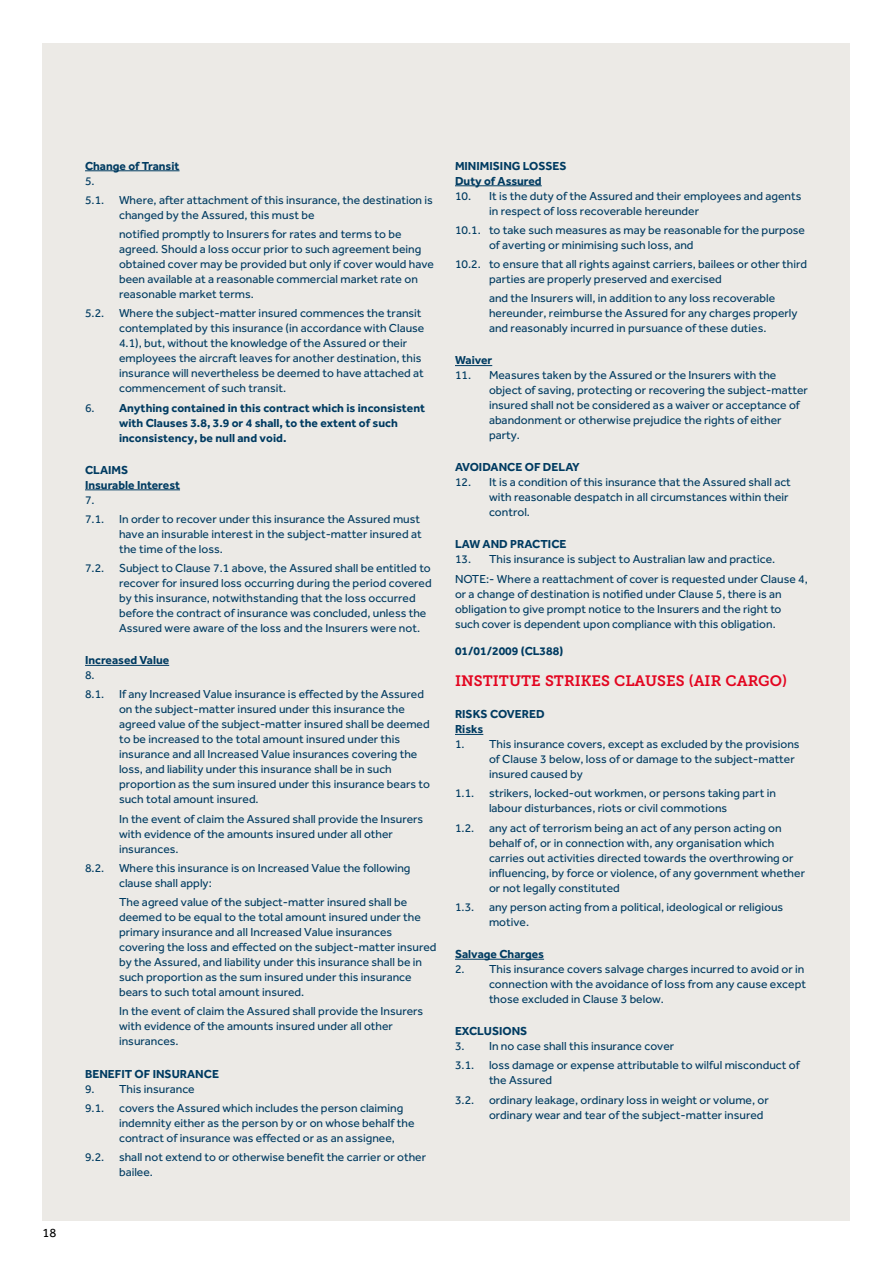
<style>
.page{position:relative;width:893px;height:1263px;background:#fff}
.page>*{position:absolute;margin:0;border:0;box-sizing:border-box;transform-origin:0 0}
.t1{font:15px "Museo Slab 700";color:#e30520}
.t2{font:12.75px "Effra Std";color:#000}
.t3{font:12px/15px "Effra Std";color:#003b61}
.t4{font:700 12px/15px "Effra Std";color:#003b61}
.s1{font-weight:400}
</style>
<div class="page">
<div style="left:43px;top:43px;width:807px;height:1177px;background:#eceae6"></div>
<hr style="left:85px;top:170px;width:95px;height:1px;background:#003b61">
<hr style="left:85px;top:489px;width:95px;height:1px;background:#003b61">
<hr style="left:85px;top:665px;width:84px;height:1px;background:#003b61">
<hr style="left:455px;top:185px;width:87px;height:1px;background:#003b61">
<hr style="left:455px;top:365px;width:37px;height:1px;background:#003b61">
<svg style="left:455px;top:734px;width:28px;height:1px"></svg>
<hr style="left:455px;top:959px;width:89px;height:1px;background:#003b61">
<p class="t2" style="left:43px;top:1225px;width:15px">18</p>
<p class="t4" style="left:85px;top:158px;width:96px">Change of Transit</p>
<p class="t3" style="left:85px;top:171px;width:349px;line-height:19.2px">5.<br>5.1. Where, after attachment of this insurance, the destination is</p>
<p class="t3" style="left:119px;top:205px;width:284px;line-height:19.2px">changed by the Assured, this must be<br>notified promptly to Insurers for rates and terms to be</p>
<p class="t3" style="left:119px;top:241px;width:316px">agreed. Should a loss occur prior to such agreement being obtained cover may be provided but only if cover would have been available at a reasonable commercial market rate on reasonable market terms.</p>
<p class="t3" style="left:119px;top:306px;width:307px;text-indent:-34px">5.2. Where the subject-matter insured commences the transit contemplated by this insurance (in accordance with Clause 4.1), but, without the knowledge of the Assured or their employees the aircraft leaves for another destination, this insurance will nevertheless be deemed to have attached at commencement of such transit.</p>
<p class="t4" style="left:119px;top:400px;width:308px;text-indent:-34px"><span class="s1">6.</span> Anything contained in this contract which is inconsistent with Clauses 3.8, 3.9 or 4 shall, to the extent of such inconsistency, be null and void.</p>
<p class="t4" style="left:85px;top:462px;width:96px">CLAIMS<br>Insurable Interest</p>
<p class="t3" style="left:85px;top:490px;width:337px;line-height:19.2px">7.<br>7.1. In order to recover under this insurance the Assured must</p>
<p class="t3" style="left:119px;top:526px;width:304px">have an insurable interest in the subject-matter insured at the time of the loss.</p>
<p class="t3" style="left:119px;top:560px;width:314px;text-indent:-34px">7.2. Subject to Clause 7.1 above, the Assured shall be entitled to recover for insured loss occurring during the period covered by this insurance, notwithstanding that the loss occurred before the contract of insurance was concluded, unless the Assured were aware of the loss and the Insurers were not.</p>
<p class="t4" style="left:85px;top:652px;width:86px">Increased Value</p>
<p class="t3" style="left:85px;top:665px;width:340px;line-height:19.2px">8.<br>8.1. If any Increased Value insurance is effected by the Assured</p>
<p class="t3" style="left:119px;top:702px;width:312px">on the subject-matter insured under this insurance the agreed value of the subject-matter insured shall be deemed to be increased to the total amount insured under this insurance and all Increased Value insurances covering the loss, and liability under this insurance shall be in such proportion as the sum insured under this insurance bears to such total amount insured.</p>
<p class="t3" style="left:119px;top:811px;width:306px">In the event of claim the Assured shall provide the Insurers with evidence of the amounts insured under all other insurances.</p>
<p class="t3" style="left:119px;top:860px;width:293px;text-indent:-34px">8.2. Where this insurance is on Increased Value the following clause shall apply:</p>
<p class="t3" style="left:119px;top:894px;width:319px">The agreed value of the subject-matter insured shall be deemed to be equal to the total amount insured under the primary insurance and all Increased Value insurances covering the loss and effected on the subject-matter insured by the Assured, and liability under this insurance shall be in such proportion as the sum insured under this insurance bears to such total amount insured.</p>
<p class="t3" style="left:119px;top:1004px;width:306px">In the event of claim the Assured shall provide the Insurers with evidence of the amounts insured under all other insurances.</p>
<p class="t4" style="left:85px;top:1066px;width:135px">BENEFIT OF INSURANCE</p>
<p class="t3" style="left:85px;top:1079px;width:320px;line-height:19.2px">9. This insurance<br>9.1. covers the Assured which includes the person claiming</p>
<p class="t3" style="left:119px;top:1115px;width:297px">indemnity either as the person by or on whose behalf the contract of insurance was effected or as an assignee,</p>
<p class="t3" style="left:119px;top:1149px;width:309px;text-indent:-34px">9.2. shall not extend to or otherwise benefit the carrier or other bailee.</p>
<p class="t4" style="left:455px;top:158px;width:113px">MINIMISING LOSSES<br>Duty of Assured</p>
<p class="t3" style="left:489px;top:188px;width:314px;text-indent:-34px">10. It is the duty of the Assured and their employees and agents in respect of loss recoverable hereunder</p>
<p class="t3" style="left:489px;top:222px;width:318px;text-indent:-34px">10.1. to take such measures as may be reasonable for the purpose of averting or minimising such loss, and</p>
<p class="t3" style="left:489px;top:256px;width:320px;text-indent:-34px">10.2. to ensure that all rights against carriers, bailees or other third parties are properly preserved and exercised</p>
<p class="t3" style="left:489px;top:291px;width:310px">and the Insurers will, in addition to any loss recoverable hereunder, reimburse the Assured for any charges properly and reasonably incurred in pursuance of these duties.</p>
<p class="t4" style="left:455px;top:353px;width:39px">Waiver</p>
<p class="t3" style="left:489px;top:368px;width:320px;text-indent:-34px">11. Measures taken by the Assured or the Insurers with the object of saving, protecting or recovering the subject-matter insured shall not be considered as a waiver or acceptance of abandonment or otherwise prejudice the rights of either party.</p>
<p class="t4" style="left:455px;top:460px;width:126px">AVOIDANCE OF DELAY</p>
<p class="t3" style="left:489px;top:475px;width:303px;text-indent:-34px">12. It is a condition of this insurance that the Assured shall act with reasonable despatch in all circumstances within their control.</p>
<p class="t4" style="left:455px;top:537px;width:113px">LAW AND PRACTICE</p>
<p class="t3" style="left:455px;top:550px;width:354px;line-height:19.2px">13. This insurance is subject to Australian law and practice.<br>NOTE:- Where a reattachment of cover is requested under Clause 4,</p>
<p class="t3" style="left:455px;top:586px;width:328px;text-align:justify">or a change of destination is notified under Clause 5, there is an obligation to give prompt notice to the Insurers and the right to such cover is dependent upon compliance with this obligation.</p>
<p class="t4" style="left:455px;top:644px;width:110px">01/01/2009 (CL388)</p>
<p class="t1" style="left:455px;top:672px;width:334px">INSTITUTE STRIKES CLAUSES (AIR CARGO)</p>
<p class="t4" style="left:455px;top:706px;width:91px">RISKS COVERED<br>Risks</p>
<p class="t3" style="left:489px;top:736px;width:312px;text-indent:-34px">1. This insurance covers, except as excluded by the provisions of Clause 3 below, loss of or damage to the subject-matter insured caused by</p>
<p class="t3" style="left:489px;top:786px;width:288px;text-indent:-34px">1.1. strikers, locked-out workmen, or persons taking part in labour disturbances, riots or civil commotions</p>
<p class="t3" style="left:489px;top:820px;width:318px;text-indent:-34px">1.2. any act of terrorism being an act of any person acting on behalf of, or in connection with, any organisation which carries out activities directed towards the overthrowing or influencing, by force or violence, of any government whether or not legally constituted</p>
<p class="t3" style="left:489px;top:899px;width:296px;text-indent:-34px">1.3. any person acting from a political, ideological or religious motive.</p>
<p class="t4" style="left:455px;top:946px;width:91px">Salvage Charges</p>
<p class="t3" style="left:489px;top:961px;width:318px;text-indent:-34px">2. This insurance covers salvage charges incurred to avoid or in connection with the avoidance of loss from any cause except those excluded in Clause 3 below.</p>
<p class="t4" style="left:455px;top:1023px;width:74px">EXCLUSIONS</p>
<p class="t3" style="left:455px;top:1036px;width:346px;line-height:19.2px">3. In no case shall this insurance cover<br>3.1. loss damage or expense attributable to wilful misconduct of</p>
<p class="t3" style="left:455px;top:1070px;width:315px;line-height:19.2px;text-indent:34px">the Assured<br>3.2. ordinary leakage, ordinary loss in weight or volume, or</p>
<p class="t3" style="left:489px;top:1107px;width:276px">ordinary wear and tear of the subject-matter insured</p>
</div>
